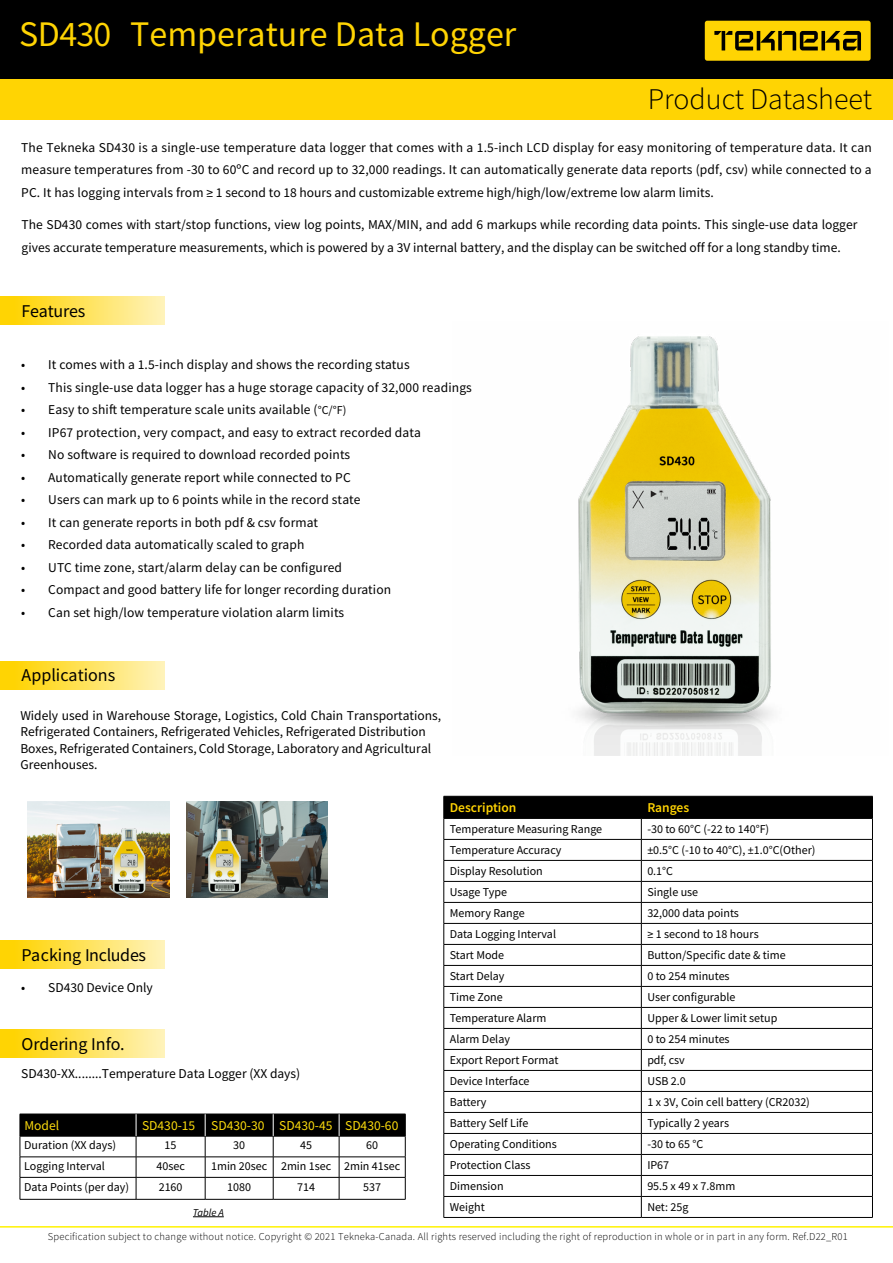
<style>
.page{position:relative;width:893px;height:1263px;background:#fff}
.page>*{position:absolute;margin:0;border:0;box-sizing:border-box;transform-origin:0 0}
.t1{font:36px "Source Sans Pro";color:#ffd403}
.t2{font:30px "Source Sans Variable";letter-spacing:.005em;color:#000}
.t3{font:18px "Source Sans Variable";letter-spacing:.01em;color:#000}
.t4{font:18px "Source Sans Pro";color:#000}
.t5{font:13.5px/22.5px "Source Sans Pro";color:#000}
.t6{font:13.5px "Source Sans Pro";color:#fcdb0d}
.t7{font:600 13.5px "Source Sans Pro";color:#ffd403}
.t8{font:12px "Source Sans Pro";color:#000}
.t9{font:300 10.5px "Source Sans Pro";letter-spacing:.02em;color:#000}
.t10{font:italic 10.5px "Source Sans Pro";color:#000}
.s1{font-family:"Source Sans Variable"}
.s2{font-size:12px}
.s3{font-family:"Source Sans Pro"}
</style>
<div class="page">
<img style="left:28px;top:801px;width:141px;height:97px">
<div style="left:0;top:0;width:893px;height:80px;background:#000"></div>
<div style="left:0;top:80px;width:893px;height:40px;background:#ffd403"></div>
<div style="left:705px;top:21px;width:166px;height:40px;background:#ffd403;border-radius:2px"></div>
<svg style="left:714px;top:31px;width:147px;height:19px"></svg>
<hr style="left:444px;top:1217px;width:197px;height:1px;background:#000">
<svg style="left:444px;top:796px;width:429px;height:421px"></svg>
<hr style="left:641px;top:1217px;width:232px;height:1px;background:#000">
<div style="left:0;top:296px;width:165px;height:29px;background:linear-gradient(to right,#ffd100,#fff3bb)"></div>
<div style="left:0;top:661px;width:165px;height:29px;background:linear-gradient(to right,#ffd100,#fff3bb)"></div>
<div style="left:0;top:940px;width:165px;height:29px;background:linear-gradient(to right,#ffd100,#fff3bb)"></div>
<div style="left:0;top:1029px;width:165px;height:29px;background:linear-gradient(to right,#ffd100,#fff3bb)"></div>
<hr style="left:0;top:1226px;width:893px;height:1px;background:#fff200">
<img style="left:578px;top:336px;width:195px;height:420px">
<img style="left:91px;top:822px;width:79px;height:75px">
<hr style="left:20px;top:1199px;width:116px;height:1px;background:#000">
<hr style="left:136px;top:1199px;width:69px;height:1px;background:#000">
<hr style="left:205px;top:1199px;width:68px;height:1px;background:#000">
<hr style="left:273px;top:1199px;width:66px;height:1px;background:#000">
<hr style="left:339px;top:1199px;width:66px;height:1px;background:#000">
<svg style="left:20px;top:1114px;width:386px;height:85px"></svg>
<hr style="left:193px;top:1216px;width:31px;height:1px;background:#000">
<img style="left:186px;top:802px;width:142px;height:96px">
<img style="left:187px;top:822px;width:88px;height:75px">
<h1 class="t1" style="left:19px;top:12px;width:499px"><span class="s1">SD430</span> Temperature Data Logger</h1>
<h2 class="t2" style="left:648px;top:81px;width:225px">Product Datasheet</h2>
<p class="t5" style="left:21px;top:136px;width:852px;text-align:justify">The Tekneka SD430 is a single-use temperature data logger that comes with a 1.5-inch LCD display for easy monitoring of temperature data. It can measure temperatures from -30 to 60ºC and record up to 32,000 readings. It can automatically generate data reports (pdf, csv) while connected to a PC. It has logging intervals from ≥ 1 second to 18 hours and customizable extreme high/high/low/extreme low alarm limits.</p>
<p class="t5" style="left:22px;top:213px;width:837px">The SD430 comes with start/stop functions, view log points, MAX/MIN, and add 6 markups while recording data points. This single-use data logger gives accurate temperature measurements, which is powered by a 3V internal battery, and the display can be switched off for a long standby time.</p>
<h3 class="t3" style="left:22px;top:300px;width:65px">Features</h3>
<p class="t5" style="left:21px;top:353px;width:390px">• It comes with a 1.5-inch display and shows the recording status</p>
<p class="t5" style="left:21px;top:376px;width:452px">• This single-use data logger has a huge storage capacity of 32,000 readings</p>
<p class="t5" style="left:21px;top:398px;width:327px">• Easy to shift temperature scale units available (<span class="s2">°C/°F)</span></p>
<p class="t5" style="left:21px;top:421px;width:401px">• IP67 protection, very compact, and easy to extract recorded data</p>
<p class="t5" style="left:21px;top:443px;width:330px">• No software is required to download recorded points</p>
<p class="t5" style="left:21px;top:466px;width:331px">• Automatically generate report while connected to PC</p>
<p class="t5" style="left:21px;top:488px;width:341px">• Users can mark up to 6 points while in the record state</p>
<p class="t5" style="left:21px;top:511px;width:298px">• It can generate reports in both pdf &amp; csv format</p>
<p class="t5" style="left:21px;top:533px;width:285px">• Recorded data automatically scaled to graph</p>
<p class="t5" style="left:21px;top:556px;width:322px">• UTC time zone, start/alarm delay can be configured</p>
<p class="t5" style="left:21px;top:578px;width:371px">• Compact and good battery life for longer recording duration</p>
<p class="t5" style="left:21px;top:601px;width:325px">• Can set high/low temperature violation alarm limits</p>
<h3 class="t4" style="left:22px;top:663px;width:95px">Applications</h3>
<p class="t5" style="left:20px;top:707px;width:422px;line-height:16.2px">Widely used in Warehouse Storage, Logistics, Cold Chain Transportations, Refrigerated Containers, Refrigerated Vehicles, Refrigerated Distribution Boxes, Refrigerated Containers, Cold Storage, Laboratory and Agricultural Greenhouses.</p>
<h3 class="t3" style="left:22px;top:944px;width:126px">Pa<span class="s3">cking</span> Includes</h3>
<p class="t5" style="left:21px;top:976px;width:133px">• SD430 Device Only</p>
<h3 class="t3" style="left:22px;top:1033px;width:104px">Ordering Info.</h3>
<p class="t5" style="left:21px;top:1062px;width:281px">SD430-XX........Temperature Data Logger (XX days)</p>
<p class="t6" style="left:24px;top:1117px;width:36px">Model</p>
<p class="t6" style="left:142px;top:1117px;width:258px">SD430-15 SD430-30 SD430-45 SD430-60</p>
<p class="t8" style="left:24px;top:1138px;width:93px">Duration (XX days)</p>
<p class="t8" style="left:165px;top:1138px;width:13px">15</p>
<p class="t8" style="left:233px;top:1138px;width:13px">30</p>
<p class="t8" style="left:300px;top:1138px;width:13px">45</p>
<p class="t8" style="left:366px;top:1138px;width:13px">60</p>
<p class="t8" style="left:24px;top:1158px;width:82px">Logging Interval</p>
<p class="t8" style="left:156px;top:1158px;width:30px">40sec</p>
<p class="t8" style="left:211px;top:1158px;width:191px">1min 20sec 2min 1sec 2min 41sec</p>
<p class="t8" style="left:24px;top:1179px;width:106px">Data Points (per day)</p>
<p class="t8" style="left:159px;top:1179px;width:25px">2160</p>
<p class="t8" style="left:227px;top:1179px;width:25px">1080</p>
<p class="t8" style="left:297px;top:1179px;width:19px">714</p>
<p class="t8" style="left:363px;top:1179px;width:19px">537</p>
<p class="t10" style="left:193px;top:1206px;width:32px">Table A</p>
<p class="t7" style="left:450px;top:799px;width:68px">Description</p>
<p class="t7" style="left:647px;top:799px;width:43px">Ranges</p>
<p class="t8" style="left:450px;top:822px;width:154px">Temperature Measuring Range</p>
<p class="t8" style="left:647px;top:822px;width:123px">-30 to 60°C (-22 to 140°F)</p>
<p class="t8" style="left:450px;top:843px;width:113px">Temperature Accuracy</p>
<p class="t8" style="left:647px;top:843px;width:170px">±0.5°C (-10 to 40°C), ±1.0°C(Other)</p>
<p class="t8" style="left:450px;top:864px;width:94px">Display Resolution</p>
<p class="t8" style="left:647px;top:864px;width:27px">0.1°C</p>
<p class="t8" style="left:450px;top:885px;width:59px">Usage Type</p>
<p class="t8" style="left:647px;top:885px;width:52px">Single use</p>
<p class="t8" style="left:450px;top:906px;width:76px">Memory Range</p>
<p class="t8" style="left:647px;top:906px;width:93px">32,000 data points</p>
<p class="t8" style="left:450px;top:927px;width:108px">Data Logging Interval</p>
<p class="t8" style="left:647px;top:927px;width:113px">≥ 1 second to 18 hours</p>
<p class="t8" style="left:450px;top:948px;width:56px">Start Mode</p>
<p class="t8" style="left:647px;top:948px;width:140px">Button/Specific date &amp; time</p>
<p class="t8" style="left:450px;top:969px;width:56px">Start Delay</p>
<p class="t8" style="left:647px;top:969px;width:84px">0 to 254 minutes</p>
<p class="t8" style="left:450px;top:990px;width:54px">Time Zone</p>
<p class="t8" style="left:647px;top:990px;width:90px">User configurable</p>
<p class="t8" style="left:450px;top:1011px;width:98px">Temperature Alarm</p>
<p class="t8" style="left:647px;top:1011px;width:131px">Upper &amp; Lower limit setup</p>
<p class="t8" style="left:450px;top:1032px;width:62px">Alarm Delay</p>
<p class="t8" style="left:647px;top:1032px;width:84px">0 to 254 minutes</p>
<p class="t8" style="left:450px;top:1053px;width:110px">Export Report Format</p>
<p class="t8" style="left:647px;top:1053px;width:39px">pdf, csv</p>
<p class="t8" style="left:450px;top:1074px;width:81px">Device Interface</p>
<p class="t8" style="left:647px;top:1074px;width:40px">USB 2.0</p>
<p class="t8" style="left:450px;top:1095px;width:38px">Battery</p>
<p class="t8" style="left:647px;top:1095px;width:164px">1 x 3V, Coin cell battery (CR2032)</p>
<p class="t8" style="left:450px;top:1116px;width:80px">Battery Self Life</p>
<p class="t8" style="left:647px;top:1116px;width:83px">Typically 2 years</p>
<p class="t8" style="left:450px;top:1137px;width:108px">Operating Conditions</p>
<p class="t8" style="left:647px;top:1137px;width:58px">-30 to 65 °C</p>
<p class="t8" style="left:450px;top:1158px;width:82px">Protection Class</p>
<p class="t8" style="left:647px;top:1158px;width:23px">IP67</p>
<p class="t8" style="left:450px;top:1179px;width:55px">Dimension</p>
<p class="t8" style="left:647px;top:1179px;width:89px">95.5 x 49 x 7.8mm</p>
<p class="t8" style="left:450px;top:1200px;width:36px">Weight</p>
<p class="t8" style="left:647px;top:1200px;width:43px">Net: 25g</p>
<p class="t9" style="left:48px;top:1230px;width:801px">Specification subject to change without notice. Copyright © 2021 Tekneka-Canada. All rights reserved including the right of reproduction in whole or in part in any form. Ref.D22_R01</p>
</div>
